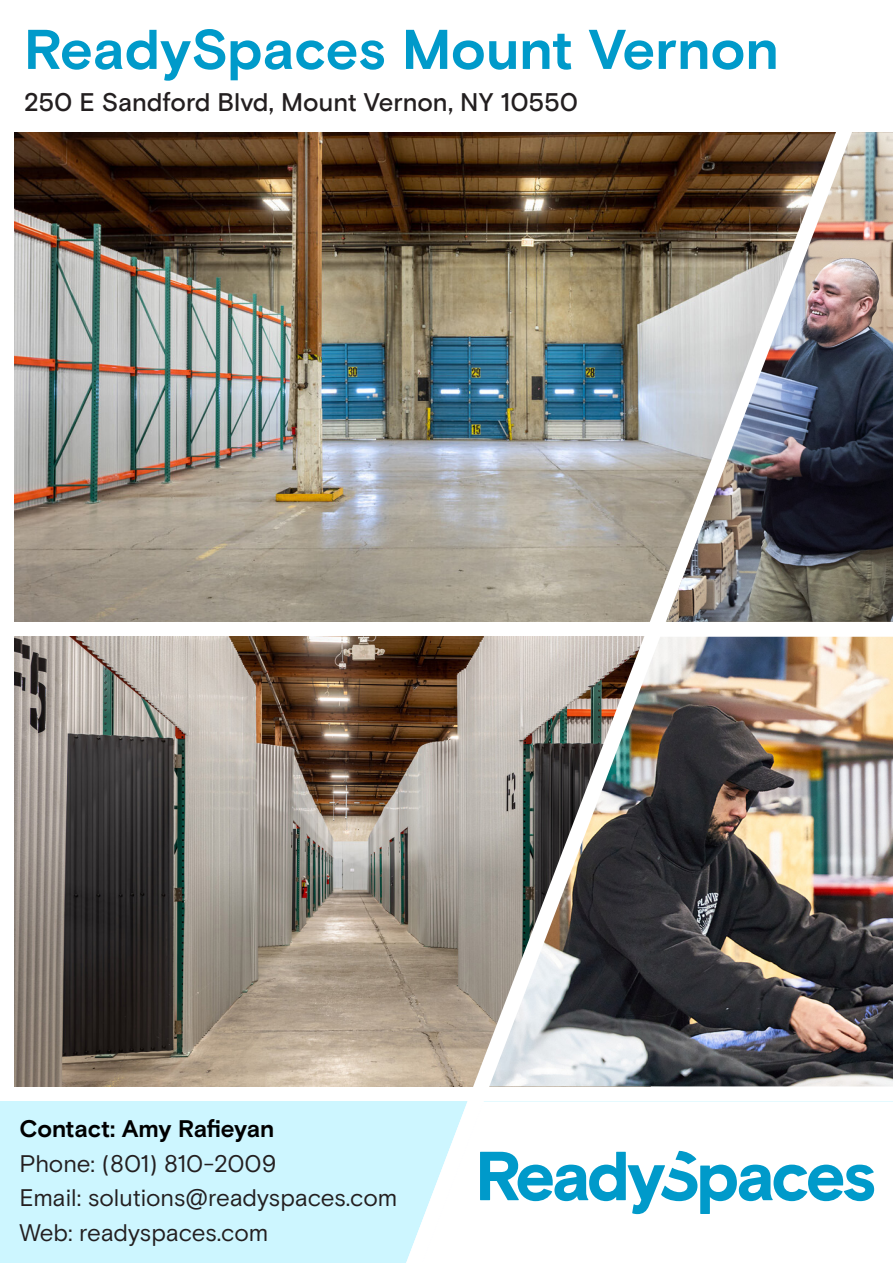
<style>
.page{position:relative;width:893px;height:1263px;background:#fff}
.page>*{position:absolute;margin:0;border:0;box-sizing:border-box;transform-origin:0 0}
.t1{font:700 55.8px "Basis Grotesque Pro";letter-spacing:-.005em;color:#009aca}
.t2{font:500 25.5px "Basis Grotesque Pro";letter-spacing:-.005em;color:#231f20}
.t3{font:24px "Basis Grotesque Pro";letter-spacing:-.005em;color:#231f20}
.t4{font:700 24px "Basis Grotesque Pro";letter-spacing:-.02em;color:#000}
</style>
<div class="page">
<div style="left:0;top:1102px;width:893px;height:161px;background:#cdf6ff"></div>
<div style="left:872px;top:1101px;width:21px;height:162px;background:#fff"></div>
<img style="left:14px;top:132px;width:378px;height:489px">
<img style="left:15px;top:637px;width:377px;height:449px">
<img style="left:872px;top:637px;width:21px;height:449px">
<img style="left:872px;top:132px;width:21px;height:490px">
<img style="left:392px;top:132px;width:480px;height:1131px">
<svg style="left:480px;top:1151px;width:394px;height:63px;background:#9cd7ea"></svg>
<p class="t1" style="left:24px;top:17px;width:757px">ReadySpaces Mount Vernon</p>
<p class="t2" style="left:24px;top:87px;width:556px">250 E Sandford Blvd, Mount Vernon, NY 10550</p>
<p class="t4" style="left:20px;top:1115px;width:256px">Contact: Amy Rafieyan</p>
<p class="t3" style="left:20px;top:1149px;width:258px">Phone: (801) 810-2009</p>
<p class="t3" style="left:20px;top:1184px;width:379px">Email: solutions@readyspaces.com</p>
<p class="t3" style="left:20px;top:1218px;width:250px">Web: readyspaces.com</p>
</div>
